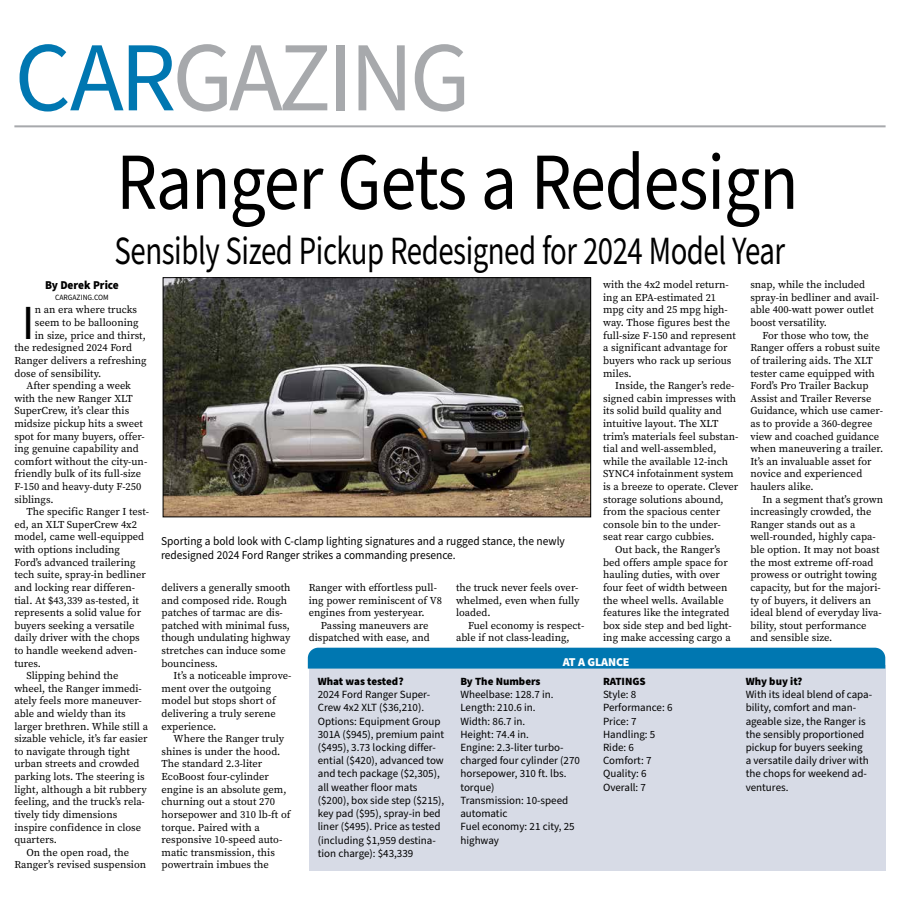
<style>
.page{position:relative;width:900px;height:908px;background:#fff}
.page>*{position:absolute;margin:0;border:0;box-sizing:border-box;transform-origin:0 0}
.t1{font:99px "Source Sans Pro";letter-spacing:-.04em;color:#a7a9ac}
.t2{font:81px "Source Sans Pro";letter-spacing:-.015em;color:#000;scale:.89 1}
.t3{font:48.9px "Source Sans Pro";color:#000}
.t4{font:40px "Source Sans Pro";letter-spacing:-.015em;color:#000;scale:.77 1}
.t5{font:12px/14.4px "Source Sans Pro";color:#000;scale:.95 1}
.t6{font:900 12px "Source Sans Pro";letter-spacing:-.005em;color:#000;scale:.95 1}
.t7{font:900 12px "Source Sans Pro";letter-spacing:-.01em;color:#fff}
.t8{font:11px/13.2px "Source Sans Pro";color:#000}
.t9{font:900 11px "Source Sans Pro";color:#000}
.t10{font:10.5px/12.6px "Source Serif Pro";color:#000}
.t11{font:8px "Source Sans Pro";letter-spacing:-.005em;color:#000;scale:.95 1}
.s1{color:#0077b1}
</style>
<div class="page">
<hr style="left:14px;top:125px;width:872px;height:2px;background:#a7a9ac">
<img style="left:165px;top:279px;width:424px;height:236px">
<div style="left:163px;top:277px;width:428px;height:240px;border:1px solid #000"></div>
<div style="left:309px;top:664px;width:576px;height:206px;background:#d7dbe6"></div>
<div style="left:308px;top:647px;width:577px;height:21px;background:#0077b1"></div>
<h1 class="t1" style="left:14px;top:11px;width:458px"><span class="s1">CAR</span>GAZING</h1>
<h2 class="t2" style="left:116px;top:128px;width:768px">Ranger Gets a Redesign</h2>
<h3 class="t4" style="left:115px;top:224px;width:872px">Sensibly Sized Pickup Redesigned for 2024 Model Year</h3>
<p class="t6" style="left:45px;top:277px;width:79px">By Derek Price</p>
<p class="t11" style="left:55px;top:292px;width:58px">CARGAZING.COM</p>
<h3 class="t3" style="left:22px;top:290px;width:14px">I</h3>
<p class="t10" style="left:35px;top:303px;width:104px">n an era where trucks</p>
<p class="t10" style="left:35px;top:316px;width:105px">seem to be ballooning</p>
<p class="t10" style="left:35px;top:329px;width:113px">in size, price and thirst,</p>
<p class="t10" style="left:14px;top:341px;width:119px">the redesigned 2024 Ford</p>
<p class="t10" style="left:14px;top:354px;width:134px">Ranger delivers a refreshing</p>
<p class="t10" style="left:14px;top:366px;width:88px">dose of sensibility.</p>
<p class="t10" style="left:26px;top:379px;width:106px">After spending a week</p>
<p class="t10" style="left:14px;top:392px;width:120px">with the new Ranger XLT</p>
<p class="t10" style="left:14px;top:404px;width:116px">SuperCrew, it’s clear this</p>
<p class="t10" style="left:14px;top:417px;width:130px">midsize pickup hits a sweet</p>
<p class="t10" style="left:14px;top:429px;width:132px">spot for many buyers, offer-</p>
<p class="t10" style="left:14px;top:442px;width:126px">ing genuine capability and</p>
<p class="t10" style="left:14px;top:455px;width:134px">comfort without the city-un-</p>
<p class="t10" style="left:14px;top:467px;width:128px">friendly bulk of its full-size</p>
<p class="t10" style="left:14px;top:480px;width:128px">F-150 and heavy-duty F-250</p>
<p class="t10" style="left:14px;top:492px;width:41px">siblings.</p>
<p class="t10" style="left:26px;top:505px;width:124px">The specific Ranger I test-</p>
<p class="t10" style="left:14px;top:518px;width:124px">ed, an XLT SuperCrew 4x2</p>
<p class="t10" style="left:14px;top:530px;width:131px">model, came well-equipped</p>
<p class="t10" style="left:14px;top:543px;width:107px">with options including</p>
<p class="t10" style="left:14px;top:555px;width:123px">Ford’s advanced trailering</p>
<p class="t10" style="left:14px;top:568px;width:133px">tech suite, spray-in bedliner</p>
<p class="t10" style="left:14px;top:581px;width:122px">and locking rear differen-</p>
<p class="t10" style="left:14px;top:593px;width:126px">tial. At $43,339 as-tested, it</p>
<p class="t10" style="left:14px;top:606px;width:128px">represents a solid value for</p>
<p class="t10" style="left:14px;top:618px;width:122px">buyers seeking a versatile</p>
<p class="t10" style="left:14px;top:631px;width:127px">daily driver with the chops</p>
<p class="t10" style="left:14px;top:644px;width:124px">to handle weekend adven-</p>
<p class="t10" style="left:14px;top:656px;width:28px">tures.</p>
<p class="t10" style="left:26px;top:669px;width:94px">Slipping behind the</p>
<p class="t10" style="left:14px;top:681px;width:129px">wheel, the Ranger immedi-</p>
<p class="t10" style="left:14px;top:694px;width:129px">ately feels more maneuver-</p>
<p class="t10" style="left:14px;top:707px;width:113px">able and wieldy than its</p>
<p class="t10" style="left:14px;top:719px;width:135px">larger brethren. While still a</p>
<p class="t10" style="left:14px;top:732px;width:135px">sizable vehicle, it’s far easier</p>
<p class="t10" style="left:14px;top:744px;width:117px">to navigate through tight</p>
<p class="t10" style="left:14px;top:757px;width:127px">urban streets and crowded</p>
<p class="t10" style="left:14px;top:770px;width:132px">parking lots. The steering is</p>
<p class="t10" style="left:14px;top:782px;width:134px">light, although a bit rubbery</p>
<p class="t10" style="left:14px;top:795px;width:132px">feeling, and the truck’s rela-</p>
<p class="t10" style="left:14px;top:807px;width:104px">tively tidy dimensions</p>
<p class="t10" style="left:14px;top:820px;width:128px">inspire confidence in close</p>
<p class="t10" style="left:14px;top:833px;width:44px">quarters.</p>
<p class="t10" style="left:26px;top:845px;width:104px">On the open road, the</p>
<p class="t10" style="left:14px;top:858px;width:133px">Ranger’s revised suspension</p>
<p class="t10" style="left:603px;top:278px;width:134px">with the 4x2 model return&shy;ing an EPA-estimated 21 mpg city and 25 mpg high&shy;way. Those figures best the full-size F-150 and represent a significant advantage for buyers who rack up serious miles.</p>
<p class="t10" style="left:615px;top:379px;width:121px">Inside, the Ranger’s rede-</p>
<p class="t10" style="left:603px;top:392px;width:135px">signed cabin impresses with</p>
<p class="t10" style="left:603px;top:404px;width:120px">its solid build quality and</p>
<p class="t10" style="left:603px;top:417px;width:117px">intuitive layout. The XLT</p>
<p class="t10" style="left:603px;top:429px;width:137px">trim’s materials feel substan-</p>
<p class="t10" style="left:603px;top:442px;width:115px">tial and well-assembled,</p>
<p class="t10" style="left:603px;top:455px;width:127px">while the available 12-inch</p>
<p class="t10" style="left:603px;top:467px;width:132px">SYNC4 infotainment system</p>
<p class="t10" style="left:603px;top:480px;width:137px">is a breeze to operate. Clever</p>
<p class="t10" style="left:603px;top:492px;width:122px">storage solutions abound,</p>
<p class="t10" style="left:603px;top:505px;width:118px">from the spacious center</p>
<p class="t10" style="left:603px;top:518px;width:119px">console bin to the under-</p>
<p class="t10" style="left:603px;top:530px;width:113px">seat rear cargo cubbies.</p>
<p class="t10" style="left:615px;top:543px;width:107px">Out back, the Ranger’s</p>
<p class="t10" style="left:603px;top:555px;width:126px">bed offers ample space for</p>
<p class="t10" style="left:603px;top:568px;width:118px">hauling duties, with over</p>
<p class="t10" style="left:603px;top:581px;width:126px">four feet of width between</p>
<p class="t10" style="left:603px;top:593px;width:122px">the wheel wells. Available</p>
<p class="t10" style="left:603px;top:606px;width:128px">features like the integrated</p>
<p class="t10" style="left:603px;top:618px;width:130px">box side step and bed light-</p>
<p class="t10" style="left:603px;top:631px;width:129px">ing make accessing cargo a</p>
<p class="t10" style="left:750px;top:278px;width:130px">snap, while the included spray-in bedliner and avail&shy;able 400-watt power outlet boost versatility.</p>
<p class="t10" style="left:750px;top:329px;width:134px;text-indent:12px">For those who tow, the<br>Ranger offers a robust suite of trailering aids. The XLT tester came equipped with<br>Ford’s Pro Trailer Backup<br>Assist and Trailer Reverse<br>Guidance, which use camer&shy;as to provide a 360-degree view and coached guidance when maneuvering a trailer.<br>It’s an invaluable asset for novice and experienced haulers alike.</p>
<p class="t10" style="left:750px;top:492px;width:134px;text-indent:12px">In a segment that’s grown increasingly crowded, the<br>Ranger stands out as a well-rounded, highly capa&shy;ble option. It may not boast the most extreme off-road prowess or outright towing capacity, but for the majori&shy;ty of buyers, it delivers an ideal blend of everyday liva&shy;bility, stout performance and sensible size.</p>
<p class="t5" style="left:161px;top:534px;width:427px">Sporting a bold look with C-clamp lighting signatures and a rugged stance, the newly redesigned 2024 Ford Ranger strikes a commanding presence.</p>
<p class="t10" style="left:309px;top:581px;width:135px">Ranger with effortless pull&shy;ing power reminiscent of V8 engines from yesteryear.</p>
<p class="t10" style="left:309px;top:618px;width:122px;text-align:right">Passing maneuvers are dispatched with ease, and</p>
<p class="t10" style="left:456px;top:581px;width:125px;text-align:justify">the truck never feels over&shy;whelmed, even when fully loaded.</p>
<p class="t10" style="left:456px;top:618px;width:130px;text-indent:12px">Fuel economy is respect&shy;able if not class-leading,</p>
<p class="t10" style="left:162px;top:581px;width:130px">delivers a generally smooth and composed ride. Rough patches of tarmac are dis&shy;patched with minimal fuss, though undulating highway stretches can induce some bounciness.</p>
<p class="t10" style="left:162px;top:669px;width:131px;text-indent:12px">It’s a noticeable improve&shy;ment over the outgoing model but stops short of delivering a truly serene experience.</p>
<p class="t10" style="left:162px;top:732px;width:130px;text-indent:12px">Where the Ranger truly shines is under the hood.<br>The standard 2.3-liter<br>EcoBoost four-cylinder engine is an absolute gem, churning out a stout 270 horsepower and 310 lb-ft of torque. Paired with a responsive 10-speed auto&shy;matic transmission, this powertrain imbues the</p>
<p class="t7" style="left:563px;top:653px;width:68px">AT A GLANCE</p>
<p class="t9" style="left:746px;top:673px;width:58px">Why buy it?</p>
<p class="t8" style="left:746px;top:688px;width:128px">With its ideal blend of capa&shy;bility, comfort and man&shy;ageable size, the Ranger is the sensibly proportioned pickup for buyers seeking<br>a versatile daily driver with the chops for weekend ad&shy;ventures.</p>
<p class="t9" style="left:460px;top:673px;width:82px">By The Numbers</p>
<p class="t8" style="left:460px;top:688px;width:121px">Wheelbase: 128.7 in.<br>Length: 210.6 in.<br>Width: 86.7 in.<br>Height: 74.4 in.<br>Engine: 2.3-liter turbo&shy;charged four cylinder (270 horsepower, 310 ft. lbs. torque)<br>Transmission: 10-speed automatic<br>Fuel economy: 21 city, 25 highway</p>
<p class="t9" style="left:318px;top:673px;width:87px">What was tested?</p>
<p class="t8" style="left:318px;top:688px;width:128px">2024 Ford Ranger Super-<br>Crew 4x2 XLT ($36,210).<br>Options: Equipment Group<br>301A ($945), premium paint ($495), 3.73 locking differ&shy;ential ($420), advanced tow and tech package ($2,305), all weather floor mats ($200), box side step ($215), key pad ($95), spray-in bed liner ($495). Price as tested (including $1,959 destina&shy;tion charge): $43,339</p>
<p class="t9" style="left:603px;top:673px;width:44px">RATINGS</p>
<p class="t8" style="left:603px;top:688px;width:71px">Style: 8<br>Performance: 6<br>Price: 7<br>Handling: 5<br>Ride: 6<br>Comfort: 7<br>Quality: 6<br>Overall: 7</p>
</div>
